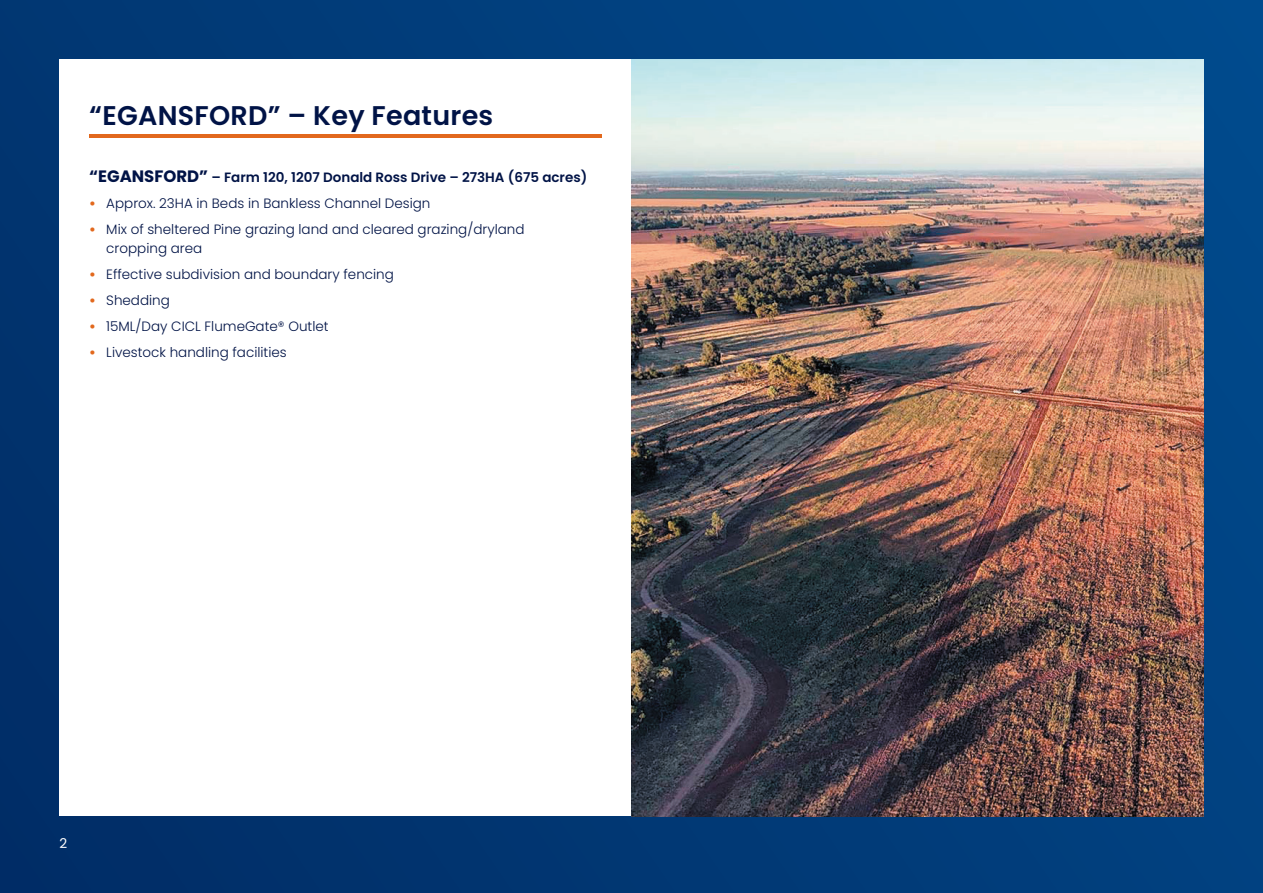
<style>
.page{position:relative;width:1263px;height:893px;background:#fff}
.page>*{position:absolute;margin:0;border:0;box-sizing:border-box;transform-origin:0 0}
.t1{font:600 27px "Poppins";letter-spacing:.01em;color:#001346}
.t2{font:300 13.5px/19.5px "Poppins";color:#001346}
.t3{font:600 13.5px "Poppins";color:#001346}
.t4{font:13.5px "Poppins";color:#fff}
.s1{font-weight:700;font-size:16.5px}
.s2{font-weight:700;color:#e2681d}
</style>
<div class="page">
<div style="left:0;top:0;width:1263px;height:893px;background:linear-gradient(to right,#01306b,#024686)"></div>
<div style="left:60px;top:60px;width:1143px;height:756px;background:#fff"></div>
<img style="left:631px;top:60px;width:572px;height:756px">
<hr style="left:89px;top:135px;width:513px;height:3px;background:#e2681d">
<h1 class="t1" style="left:89px;top:100px;width:405px">“EGANSFORD” – Key Features</h1>
<p class="t3" style="left:89px;top:169px;width:499px"><span class="s1">“EGANSFORD”</span> – Farm 120, 1207 Donald Ross Drive – 273HA (675 acres)</p>
<p class="t2" style="left:89px;top:193px;width:343px"><span class="s2">•</span> Approx. 23HA in Beds in Bankless Channel Design</p>
<p class="t2" style="left:106px;top:219px;width:420px;text-indent:-17px"><span class="s2">•</span> Mix of sheltered Pine grazing land and cleared grazing/dryland cropping area</p>
<p class="t2" style="left:89px;top:264px;width:306px"><span class="s2">•</span> Effective subdivision and boundary fencing</p>
<p class="t2" style="left:89px;top:290px;width:82px"><span class="s2">•</span> Shedding</p>
<p class="t2" style="left:89px;top:316px;width:241px"><span class="s2">•</span> 15ML/Day CICL FlumeGate® Outlet</p>
<p class="t2" style="left:89px;top:342px;width:199px"><span class="s2">•</span> Livestock handling facilities</p>
<p class="t4" style="left:60px;top:835px;width:9px">2</p>
</div>
